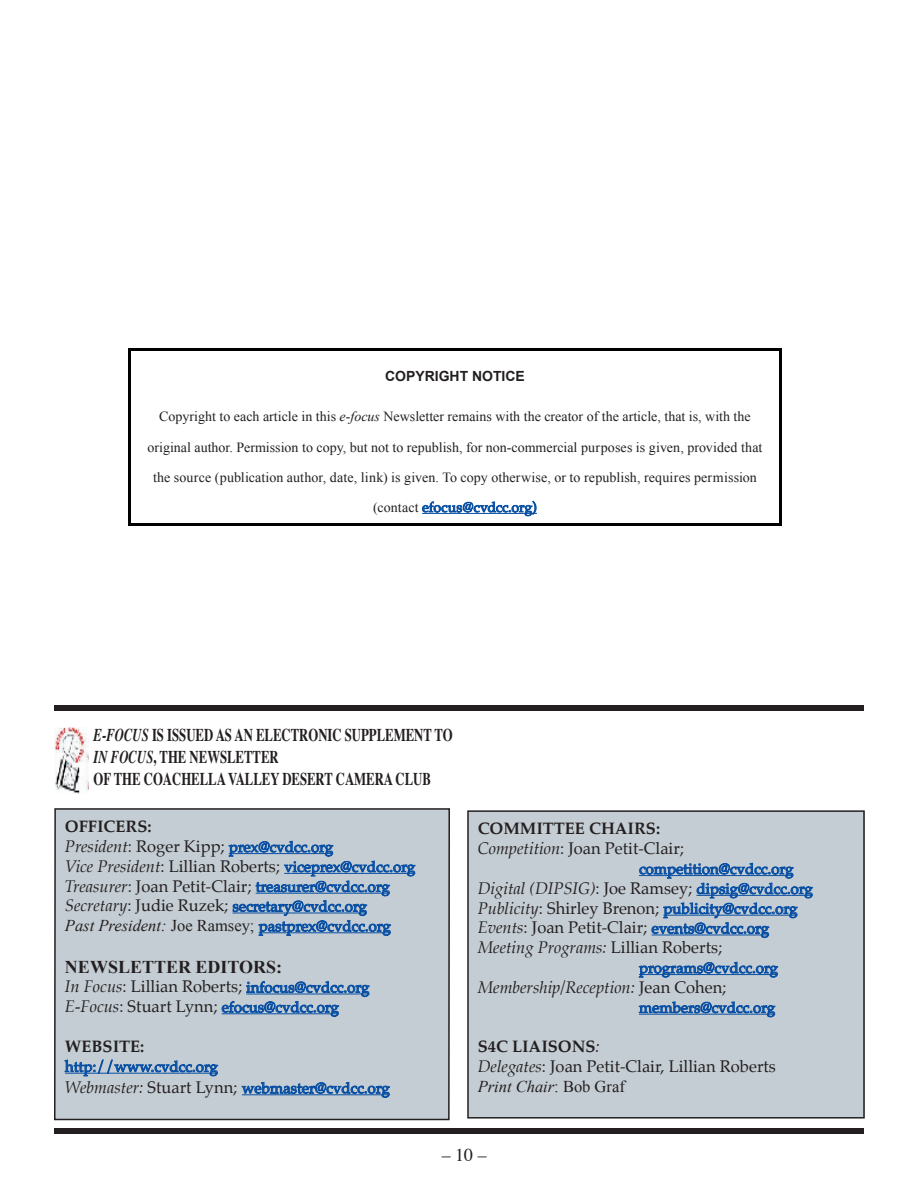
<style>
.page{position:relative;width:918px;height:1188px;background:#fff}
.page>*{position:absolute;margin:0;border:0;box-sizing:border-box;transform-origin:0 0}
.t1{font:700 18px/21.6px "Times";color:#231f20;scale:.71 1}
.t2{font:700 18px "Times New Roman";color:#231f20}
.t3{font:18px "Times";color:#231f20}
.t4{font:16.5px/19.8px "Palatino";color:#231f20}
.t5{font:italic 16.5px "Palatino";color:#231f20}
.t6{font:italic 16.5px "Times New Roman";color:#231f20}
.t7{font:700 16.5px "Palatino";color:#231f20}
.t8{font:15px/19.8px "Palatino";color:#094fa3}
.t9{font:13.95px/30.2px "Times New Roman";color:#231f20;text-align:center}
.t10{font:13.95px "Palatino";color:#094fa3}
.t11{font:700 13.95px "Arial";color:#231f20}
.s1{font-style:italic}
.s2{font-family:"Times New Roman";color:#231f20}
.s3{font-style:italic;font-size:16.5px;color:#231f20}
.s4{font-size:16.5px;color:#231f20}
.s5{font-family:"Times New Roman";font-style:italic;font-size:16.5px;color:#231f20}
.s6{font-family:"Times New Roman";font-size:16.5px;color:#231f20}
.s7{font-weight:700}
.s8{font-size:15px;color:#094fa3}
.s9{font-style:normal}
</style>
<div class="page">
<div style="left:55px;top:809px;width:394px;height:310px;background:#c4cdd3"></div>
<svg style="left:228px;top:840px;width:188px;height:96px"></svg>
<svg style="left:221px;top:981px;width:149px;height:36px"></svg>
<svg style="left:64px;top:1059px;width:155px;height:18px"></svg>
<svg style="left:241px;top:1081px;width:149px;height:17px"></svg>
<div style="left:54px;top:808px;width:396px;height:312px;border:2px solid #231f20"></div>
<img style="left:54px;top:727px;width:35px;height:67px">
<div style="left:54px;top:705px;width:810px;height:6px;background:#231f20"></div>
<div style="left:54px;top:1128px;width:810px;height:6px;background:#231f20"></div>
<svg style="left:422px;top:500px;width:115px;height:17px"></svg>
<div style="left:128px;top:348px;width:654px;height:178px;border:3px solid #000"></div>
<div style="left:468px;top:811px;width:396px;height:307px;background:#c4cdd3"></div>
<svg style="left:639px;top:862px;width:174px;height:76px"></svg>
<svg style="left:639px;top:961px;width:140px;height:17px"></svg>
<svg style="left:639px;top:1001px;width:137px;height:17px"></svg>
<div style="left:467px;top:810px;width:398px;height:309px;border:2px solid #231f20"></div>
<p class="t11" style="left:385px;top:368px;width:141px">COPYRIGHT NOTICE</p>
<p class="t9" style="left:147px;top:402px;width:617px">Copyright to each article in this <span class="s1">e-focus</span> Newsletter remains with the creator of the article, that is, with the original author. Permission to copy, but not to republish, for non-commercial purposes is given, provided that the source (publication author, date, link) is given. To copy otherwise, or to republish, requires permission</p>
<p class="t10" style="left:373px;top:498px;width:165px"><span class="s2">(contact</span> efocus@cvdcc.org)</p>
<p class="t1" style="left:94px;top:725px;width:507px"><span class="s1">E-FOCUS</span> IS ISSUED AS AN ELECTRONIC SUPPLEMENT TO<br><span class="s1">IN FOCUS</span>, THE NEWSLETTER<br>OF THE COACHELLA VALLEY DESERT CAMERA CLUB</p>
<p class="t7" style="left:65px;top:816px;width:88px">OFFICERS:</p>
<p class="t8" style="left:65px;top:838px;width:352px"><span class="s3">President</span><span class="s4">: Roger Kipp;</span> prex@cvdcc.org<br><span class="s3">Vice President</span><span class="s4">: Lillian Roberts;</span> viceprex@cvdcc.org <span class="s3">Treasurer</span><span class="s4">: Joan Petit-Clair;</span> treasurer@cvdcc.org <span class="s3">Secretary</span><span class="s4">: Judie Ruzek;</span> secretary@cvdcc.org<br><span class="s5">Past President:</span> <span class="s6">Joe Ramsey;</span> pastprex@cvdcc.org</p>
<p class="t2" style="left:65px;top:956px;width:219px">NEWSLETTER EDITORS:</p>
<p class="t8" style="left:65px;top:979px;width:306px"><span class="s3">In Focus</span><span class="s4">: Lillian Roberts;</span> infocus@cvdcc.org<br><span class="s3">E-Focus</span><span class="s4">: Stuart Lynn;</span> efocus@cvdcc.org</p>
<p class="t7" style="left:65px;top:1036px;width:81px">WEBSITE:</p>
<p class="t8" style="left:65px;top:1057px;width:326px;line-height:21.6px">http://www.cvdcc.org<br><span class="s3">Webmaster:</span> <span class="s4">Stuart Lynn;</span> webmaster@cvdcc.org</p>
<p class="t4" style="left:478px;top:820px;width:208px"><span class="s7">COMMITTEE CHAIRS:<br></span><span class="s1">Competition</span>: Joan Petit-Clair;</p>
<p class="t8" style="left:478px;top:860px;width:337px;text-indent:161px">competition@cvdcc.org<br><span class="s3">Digital (DIPSIG)</span><span class="s4">: Joe Ramsey;</span> dipsig@cvdcc.org<br><span class="s3">Publicity</span><span class="s4">: Shirley Brenon;</span> publicity@cvdcc.org</p>
<p class="t4" style="left:478px;top:919px;width:293px"><span class="s1">Events</span>: Joan Petit-Clair; <span class="s8">events@cvdcc.org<br></span><span class="s1">Meeting Programs:</span> Lillian Roberts;</p>
<p class="t8" style="left:639px;top:959px;width:140px">programs@cvdcc.org</p>
<p class="t5" style="left:478px;top:977px;width:250px">Membership/Reception: <span class="s9">Jean Cohen;</span></p>
<p class="t8" style="left:639px;top:999px;width:138px">members@cvdcc.org</p>
<p class="t4" style="left:478px;top:1038px;width:300px"><span class="s7">S4C LIAISONS</span><span class="s1">:<br>Delegates</span>: Joan Petit-Clair, Lillian Roberts</p>
<p class="t6" style="left:478px;top:1077px;width:149px">Print Chair<span class="s9">: Bob Graf</span></p>
<p class="t3" style="left:442px;top:1144px;width:46px">– 10 –</p>
</div>
